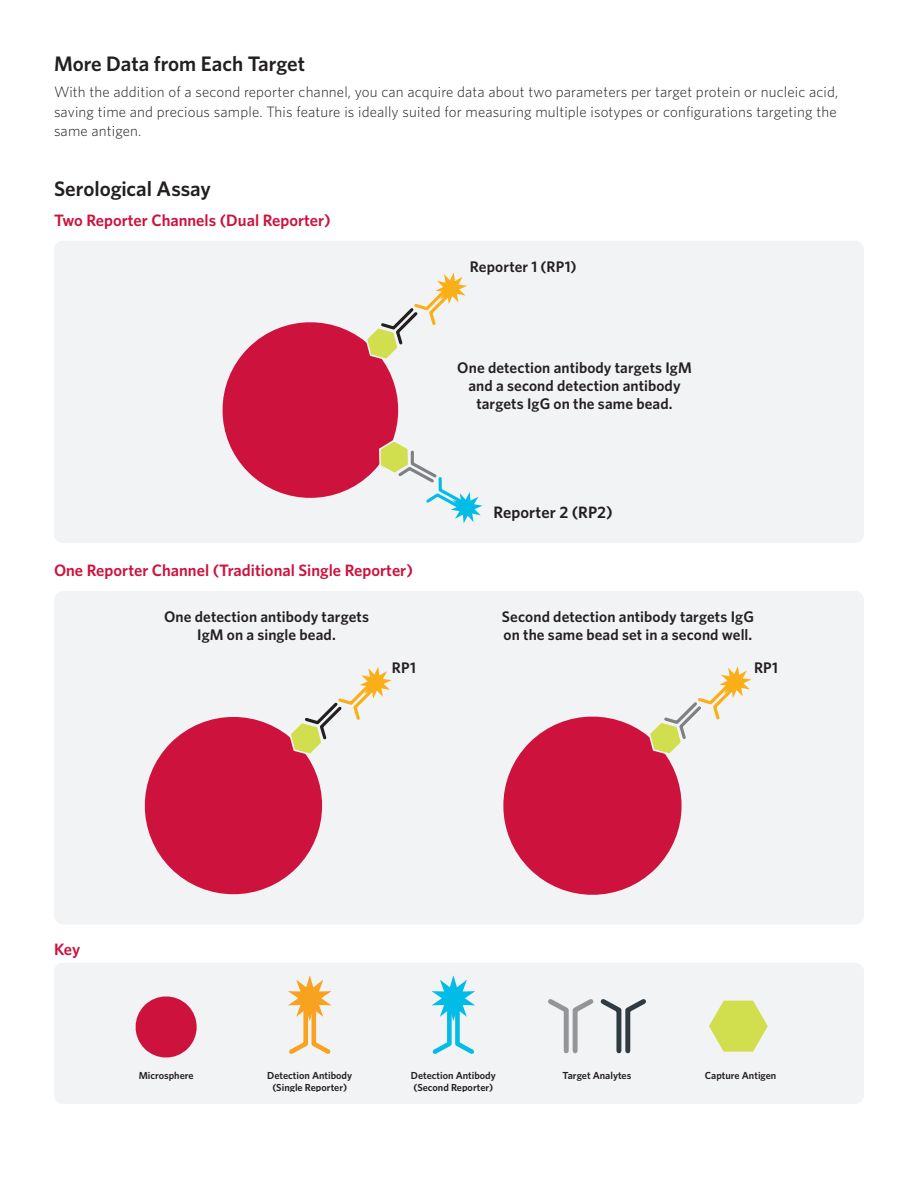
<style>
.page{position:relative;width:918px;height:1188px;background:#fff}
.page>*{position:absolute;margin:0;border:0;box-sizing:border-box;transform-origin:0 0}
.Bullets{font:600 21px "Whitney";color:#231f20}
.Bullets-2{font:600 16.5px "Whitney";color:#cd123d}
.Bullets-3{font:600 16.5px "Whitney";letter-spacing:.005em;color:#231f20}
.Bullets_Copy{font:600 16.5px "Whitney";color:#cd123d}
.Bullets-4{font:600 15.3px/18.1px "Whitney";letter-spacing:.005em;color:#231f20;text-align:center}
.Bullets-5{font:300 15px/19.5px "Whitney";letter-spacing:.01em;color:#231f20;text-align:justify}
.t1{font:600 10.2px/12.3px "Whitney";color:#231f20;text-align:center}
</style>
<div class="page">
<div style="left:54px;top:241px;width:810px;height:302px;background:#f2f3f4;border-radius:9px"></div>
<div style="left:54px;top:591px;width:810px;height:333px;background:#f2f3f4;border-radius:9px"></div>
<svg style="left:222px;top:272px;width:261px;height:251px"></svg>
<svg style="left:144px;top:667px;width:248px;height:228px"></svg>
<svg style="left:503px;top:666px;width:248px;height:229px"></svg>
<div style="left:54px;top:963px;width:810px;height:141px;background:#f2f3f4;border-radius:9px"></div>
<svg style="left:135px;top:996px;width:62px;height:62px"></svg>
<svg style="left:548px;top:999px;width:98px;height:55px"></svg>
<svg style="left:709px;top:1001px;width:59px;height:51px"></svg>
<svg style="left:431px;top:975px;width:44px;height:79px"></svg>
<svg style="left:288px;top:975px;width:44px;height:79px"></svg>
<p class="Bullets" style="left:54px;top:50px;width:253px">More Data from Each Target</p>
<p class="Bullets-5" style="left:54px;top:82px;width:786px">With the addition of a second reporter channel, you can acquire data about two parameters per target protein or nucleic acid, saving time and precious sample. This feature is ideally suited for measuring multiple isotypes or configurations targeting the same antigen.</p>
<p class="Bullets" style="left:54px;top:174px;width:158px">Serological Assay</p>
<p class="Bullets-2" style="left:54px;top:209px;width:278px">Two Reporter Channels (Dual Reporter)</p>
<p class="Bullets-2" style="left:54px;top:559px;width:360px">One Reporter Channel (Traditional Single Reporter)</p>
<p class="Bullets-4" style="left:470px;top:258px;width:108px">Reporter 1 (RP1)</p>
<p class="Bullets-4" style="left:457px;top:358px;width:236px">One detection antibody targets IgM and a second detection antibody targets IgG on the same bead.</p>
<p class="Bullets-3" style="left:493px;top:502px;width:121px">Reporter 2 (RP2)</p>
<p class="Bullets-4" style="left:164px;top:607px;width:206px">One detection antibody targets<br>IgM on a single bead.</p>
<p class="Bullets-4" style="left:502px;top:607px;width:254px;text-align:left">Second detection antibody targets IgG on the same bead set in a second well.</p>
<p class="Bullets-4" style="left:392px;top:658px;width:26px">RP1</p>
<p class="Bullets-4" style="left:754px;top:658px;width:26px">RP1</p>
<p class="Bullets_Copy" style="left:54px;top:939px;width:28px">Key</p>
<p class="t1" style="left:139px;top:1069px;width:56px">Microsphere</p>
<p class="t1" style="left:411px;top:1069px;width:86px">Detection Antibody</p>
<p class="t1" style="left:563px;top:1069px;width:70px">Target Analytes</p>
<p class="t1" style="left:705px;top:1069px;width:73px">Capture Antigen</p>
<p class="t1" style="left:413px;top:1081px;width:81px">(Second Reporter)</p>
<p class="t1" style="left:267px;top:1069px;width:86px">Detection Antibody (Single Reporter)</p>
</div>
